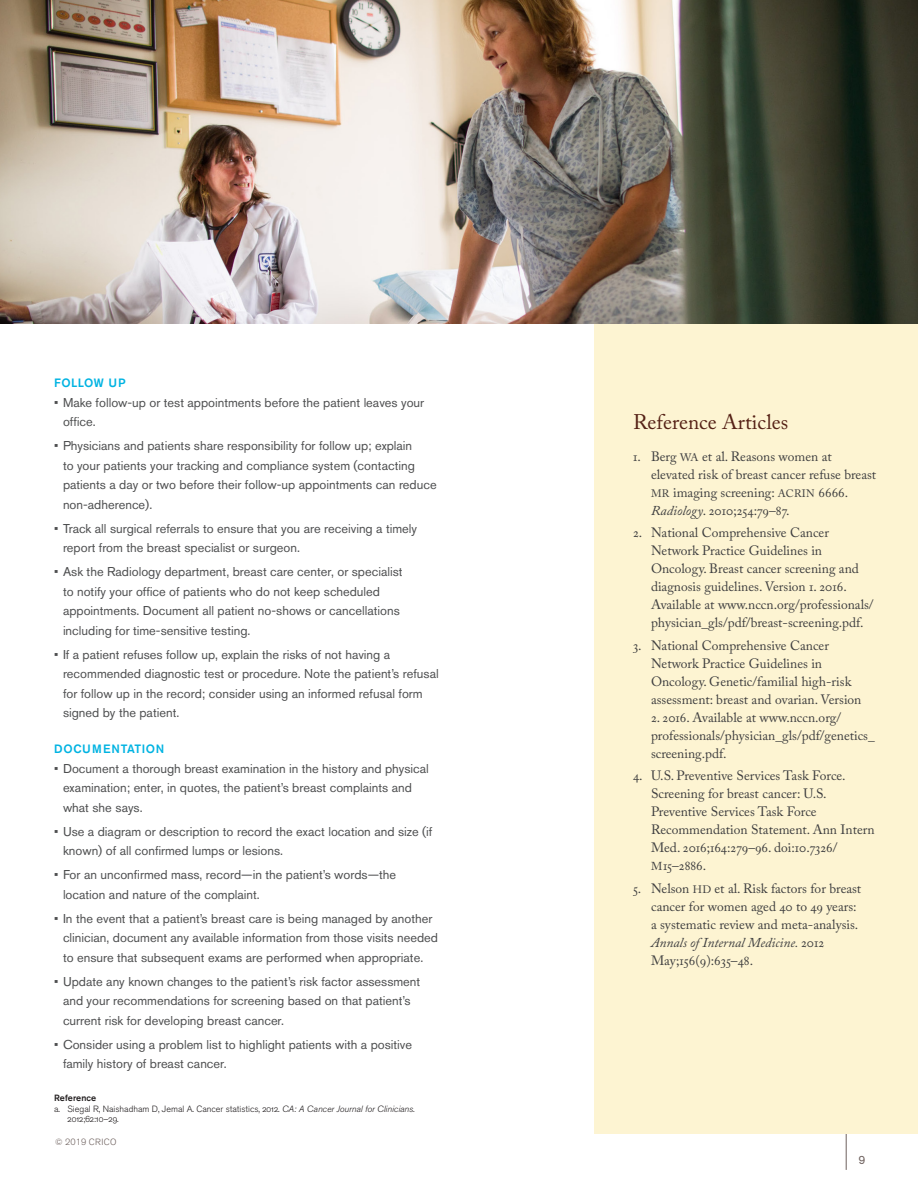
<style>
.page{position:relative;width:918px;height:1188px;background:#fff}
.page>*{position:absolute;margin:0;border:0;box-sizing:border-box;transform-origin:0 0}
.Biblio_Head{font:21px "Adobe Caslon Pro";color:#552116}
.t1{font:13.5px/18px "Adobe Caslon Pro";color:#3e3e3f}
.t2{font:12.75px/19.5px "Akzidenz Grotesk BE";color:#4e4f50}
.Back_Cover_subhead_1{font:500 12px "Akzidenz Grotesk BE";letter-spacing:.05em;color:#00b3e2}
.t3{font:12px "Akzidenz Grotesk BE";color:#6e615e}
.t4{font:300 9px/10.5px "Akzidenz Grotesk BE";color:#231f20}
.t5{font:300 9px "Akzidenz Grotesk BE";letter-spacing:.03em;color:#6e615e}
.footnotes_-_head{font:500 9px "Akzidenz Grotesk BE";letter-spacing:.01em;color:#231f20}
.s1{font-style:italic}
.s2{font-size:10.8px}
.s3{font-size:11.55px}
</style>
<div class="page">
<hr style="left:846px;top:1134px;width:1px;height:36px;background:#6e615e">
<div style="left:594px;top:306px;width:324px;height:828px;background:#fdf4d2"></div>
<img style="left:0;top:0;width:918px;height:324px">
<p class="Back_Cover_subhead_1" style="left:54px;top:375px;width:73px">FOLLOW UP</p>
<p class="t2" style="left:63px;top:392px;width:363px;text-indent:-9px">• Make follow-up or test appointments before the patient leaves your office.</p>
<p class="t2" style="left:63px;top:436px;width:375px;text-indent:-9px">• Physicians and patients share responsibility for follow up; explain<br>to your patients your tracking and compliance system (contacting patients a day or two before their follow-up appointments can reduce non-adherence).</p>
<p class="t2" style="left:63px;top:518px;width:356px;text-indent:-9px">• Track all surgical referrals to ensure that you are receiving a timely report from the breast specialist or surgeon.</p>
<p class="t2" style="left:63px;top:562px;width:341px;text-indent:-9px">• Ask the Radiology department, breast care center, or specialist to notify your office of patients who do not keep scheduled appointments. Document all patient no-shows or cancellations including for time-sensitive testing.</p>
<p class="t2" style="left:63px;top:644px;width:377px;text-indent:-9px">• If a patient refuses follow up, explain the risks of not having a recommended diagnostic test or procedure. Note the patient’s refusal for follow up in the record; consider using an informed refusal form signed by the patient.</p>
<p class="Back_Cover_subhead_1" style="left:54px;top:741px;width:112px">DOCUMENTATION</p>
<p class="t2" style="left:63px;top:758px;width:367px;text-indent:-9px">• Document a thorough breast examination in the history and physical examination; enter, in quotes, the patient’s breast complaints and what she says.</p>
<p class="t2" style="left:63px;top:821px;width:371px;text-indent:-9px">• Use a diagram or description to record the exact location and size (if known) of all confirmed lumps or lesions.</p>
<p class="t2" style="left:63px;top:865px;width:335px;text-indent:-9px">• For an unconfirmed mass, record—in the patient’s words—the location and nature of the complaint.</p>
<p class="t2" style="left:63px;top:908px;width:377px;text-indent:-9px">• In the event that a patient’s breast care is being managed by another clinician, document any available information from those visits needed to ensure that subsequent exams are performed when appropriate.</p>
<p class="t2" style="left:63px;top:971px;width:359px;text-indent:-9px">• Update any known changes to the patient’s risk factor assessment and your recommendations for screening based on that patient’s current risk for developing breast cancer.</p>
<p class="t2" style="left:63px;top:1034px;width:351px;text-indent:-9px">• Consider using a problem list to highlight patients with a positive family history of breast cancer.</p>
<p class="footnotes_-_head" style="left:54px;top:1092px;width:44px">Reference</p>
<p class="t4" style="left:68px;top:1103px;width:349px;text-indent:-14px">a. Siegal R, Naishadham D, Jemal A. Cancer statistics, 2012. <span class="s1">CA: A Cancer Journal for Clinicians.<br></span>2012;62:10–29.</p>
<p class="t5" style="left:55px;top:1137px;width:63px">© 2019 CRICO</p>
<p class="Biblio_Head" style="left:633px;top:410px;width:157px">Reference Articles</p>
<p class="t1" style="left:651px;top:447px;width:227px;text-indent:-18px">1. Berg <span class="s2">WA</span> et al. Reasons women at elevated risk of breast cancer refuse breast <span class="s2">MR</span> imaging screening: <span class="s2">ACRIN</span> 6666.<br><span class="s1">Radiology</span>. 2010;254:79–87.</p>
<p class="t1" style="left:651px;top:524px;width:224px;text-indent:-18px">2. National Comprehensive Cancer Network Practice Guidelines in Oncology. Breast cancer screening and diagnosis guidelines. Version 1. 2016.<br>Available at www.nccn.org/professionals/ physician_gls/pdf/breast-screening.pdf.</p>
<p class="t1" style="left:651px;top:636px;width:212px;text-indent:-18px">3. National Comprehensive Cancer Network Practice Guidelines in Oncology. Genetic/familial high-risk assessment: breast and ovarian. Version</p>
<p class="t1" style="left:651px;top:708px;width:225px">2. 2016. Available at www.nccn.org/ professionals/physician_gls/pdf/genetics_ screening.pdf.</p>
<p class="t1" style="left:651px;top:767px;width:225px;text-indent:-18px">4. U.S. Preventive Services Task Force.<br>Screening for breast cancer: U.S.<br>Preventive Services Task Force<br>Recommendation Statement. Ann Intern<br>Med. 2016;164:279–96. doi:10.7326/<br><span class="s3">M</span>15–2886.</p>
<p class="t1" style="left:651px;top:879px;width:212px;text-indent:-18px">5. Nelson <span class="s2">HD</span> et al. Risk factors for breast cancer for women aged 40 to 49 years: a systematic review and meta-analysis.<br><span class="s1">Annals of Internal Medicine.</span> 2012<br>May;156(9):635–48.</p>
<p class="t3" style="left:859px;top:1153px;width:8px">9</p>
</div>
